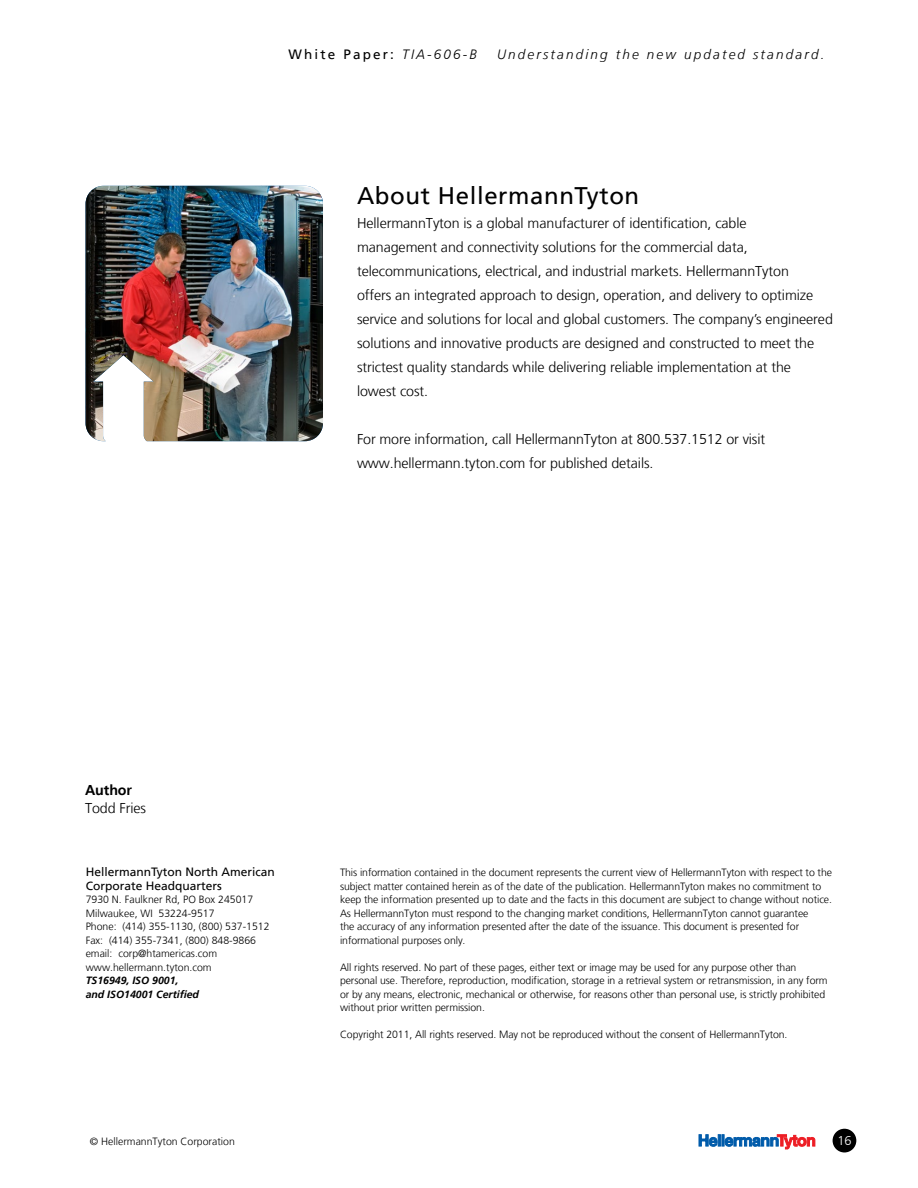
<style>
.page{position:relative;width:918px;height:1188px;background:#fff}
.page>*{position:absolute;margin:0;border:0;box-sizing:border-box;transform-origin:0 0}
.Body_Copy{font:24px "Frutiger LT";letter-spacing:.025em;color:#000}
.Body_Copy-2{font:300 14.25px/24px "Frutiger LT";letter-spacing:-.005em;color:#000}
.Body_Copy-3{font:700 14.25px "Frutiger LT";letter-spacing:-.005em;color:#000}
.t1{font:italic 300 13.5px "Frutiger LT";letter-spacing:.16em;color:#000}
.t2{font:13.5px "Frutiger LT";letter-spacing:.16em;color:#000}
.t3{font:300 12.75px "Frutiger LT";color:#fff}
.t4{font:12px "Frutiger LT";color:#000}
.Body_Copy-4{font:300 10.5px/13.5px "Frutiger LT";letter-spacing:-.01em;color:#000}
.t5{font:italic 700 10.5px/13.5px "Frutiger LT";color:#000}
.s1{font-weight:300;font-style:italic}
</style>
<div class="page">
<div style="left:833px;top:1129px;width:23px;height:23px;background:#000;border-radius:50%"></div>
<svg style="left:699px;top:1134px;width:116px;height:15px"></svg>
<img style="left:86px;top:186px;width:237px;height:255px">
<p class="t2" style="left:288px;top:47px;width:190px">White Paper: <span class="s1">TIA-606-B</span></p>
<p class="t1" style="left:497px;top:47px;width:329px">Understanding the new updated standard.</p>
<p class="Body_Copy" style="left:357px;top:182px;width:284px">About HellermannTyton</p>
<p class="Body_Copy-2" style="left:357px;top:211px;width:477px">HellermannTyton is a global manufacturer of identification, cable<br>management and connectivity solutions for the commercial data, telecommunications, electrical, and industrial markets. HellermannTyton<br>offers an integrated approach to design, operation, and delivery to optimize service and solutions for local and global customers. The company’s engineered solutions and innovative products are designed and constructed to meet the strictest quality standards while delivering reliable implementation at the lowest cost.</p>
<p class="Body_Copy-2" style="left:357px;top:427px;width:410px">For more information, call HellermannTyton at 800.537.1512 or visit www.hellermann.tyton.com for published details.</p>
<p class="Body_Copy-3" style="left:85px;top:781px;width:49px">Author</p>
<p class="Body_Copy-2" style="left:85px;top:796px;width:63px">Todd Fries</p>
<p class="t4" style="left:86px;top:865px;width:191px">HellermannTyton North American</p>
<p class="t4" style="left:86px;top:878px;width:138px">Corporate Headquarters</p>
<p class="Body_Copy-4" style="left:86px;top:893px;width:169px">7930 N. Faulkner Rd, PO Box 245017</p>
<p class="Body_Copy-4" style="left:86px;top:906px;width:130px">Milwaukee, WI 53224-9517</p>
<p class="Body_Copy-4" style="left:86px;top:920px;width:185px">Phone: (414) 355-1130, (800) 537-1512</p>
<p class="Body_Copy-4" style="left:86px;top:933px;width:172px">Fax: (414) 355-7341, (800) 848-9866</p>
<p class="Body_Copy-4" style="left:86px;top:947px;width:133px">email: corp@htamericas.com</p>
<p class="Body_Copy-4" style="left:86px;top:960px;width:128px">www.hellermann.tyton.com</p>
<p class="t5" style="left:86px;top:974px;width:115px">TS16949, ISO 9001, and ISO14001 Certified</p>
<p class="Body_Copy-4" style="left:90px;top:1135px;width:146px">© HellermannTyton Corporation</p>
<p class="Body_Copy-4" style="left:340px;top:866px;width:494px">This information contained in the document represents the current view of HellermannTyton with respect to the subject matter contained herein as of the date of the publication. HellermannTyton makes no commitment to keep the information presented up to date and the facts in this document are subject to change without notice.<br>As HellermannTyton must respond to the changing market conditions, HellermannTyton cannot guarantee<br>the accuracy of any information presented after the date of the issuance. This document is presented for informational purposes only.</p>
<p class="Body_Copy-4" style="left:340px;top:961px;width:489px">All rights reserved. No part of these pages, either text or image may be used for any purpose other than personal use. Therefore, reproduction, modification, storage in a retrieval system or retransmission, in any form or by any means, electronic, mechanical or otherwise, for reasons other than personal use, is strictly prohibited without prior written permission.</p>
<p class="Body_Copy-4" style="left:340px;top:1028px;width:449px">Copyright 2011, All rights reserved. May not be reproduced without the consent of HellermannTyton.</p>
<p class="t3" style="left:837px;top:1134px;width:16px">16</p>
</div>
